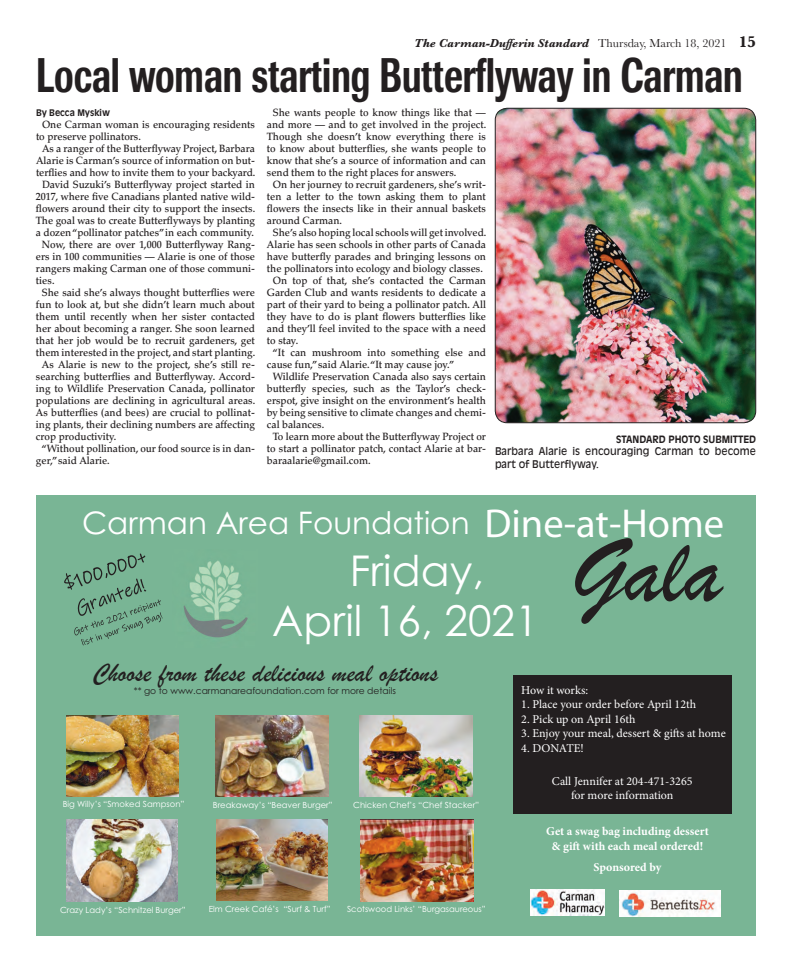
<style>
.page{position:relative;width:792px;height:972px;background:#fff}
.page>*{position:absolute;margin:0;border:0;box-sizing:border-box;transform-origin:0 0}
.t1{font:500 48px "Imago";color:#231f20;scale:.7 1}
.t2{font:42.4px/50.9px "Century Gothic";color:#fff}
.t3{font:31px "Century Gothic";color:#fff}
.t4{font:26.8px "Brush Script";color:#231f20}
.t5{font:12px/14.4px "Minion Pro";color:#fff;text-align:center}
.t6{font:700 12px/14.4px "Minion Pro";color:#fff;text-align:center}
.t7{font:italic 700 12px "Baskerville";color:#231f20}
.t8{font:500 10.5px "Palatino";color:#231f20;scale:.95 1}
.t9{font:10.5px/12.6px "Antique Olive";color:#231f20;scale:.95 1}
.t10{font:700 10px "Antique Olive";color:#231f20;scale:.95 1}
.t11{font:9.2px "Century Gothic";color:#231f20}
.t12{font:700 9px "Antique Olive";color:#231f20;scale:.95 1}
.t13{font:8.4px "Century Gothic";color:#fff}
.s1{font-weight:400;font-style:normal}
.s2{font-style:normal;font-size:16px}
.s3{font-family:"Elephant";font-size:40.5px}
.s4{font-family:"Brush Script";font-size:94.1px;color:#231f20}
</style>
<div class="page">
<div style="left:36px;top:495px;width:720px;height:440px;background:#79b595"></div>
<img style="left:183px;top:560px;width:65px;height:78px">
<svg style="left:64px;top:554px;width:99px;height:91px"></svg>
<img style="left:216px;top:819px;width:112px;height:82px">
<img style="left:530px;top:890px;width:74px;height:26px">
<img style="left:620px;top:890px;width:100px;height:26px">
<img style="left:360px;top:820px;width:114px;height:81px">
<img style="left:66px;top:820px;width:112px;height:81px">
<img style="left:360px;top:715px;width:112px;height:82px">
<img style="left:216px;top:715px;width:112px;height:81px">
<img style="left:66px;top:715px;width:112px;height:82px">
<div style="left:513px;top:675px;width:219px;height:138px;background:#231f20"></div>
<img style="left:495px;top:108px;width:261px;height:315px;border-radius:12px">
<div style="left:495px;top:108px;width:261px;height:315px;border:1px solid #231f20;border-radius:12px"></div>
<p class="t7" style="left:415px;top:39px;width:343px">The Carman-Dufferin Standard <span class="s1">Thursday, March 18, 2021</span> <span class="s2">15</span></p>
<p class="t1" style="left:36px;top:58px;width:1011px">Local woman starting Butterflyway in Carman</p>
<p class="t12" style="left:36px;top:109px;width:80px">By Becca Myskiw</p>
<p class="t8" style="left:42px;top:120px;width:226px">One Carman woman is encouraging residents</p>
<p class="t8" style="left:36px;top:132px;width:112px">to preserve pollinators.</p>
<p class="t8" style="left:42px;top:144px;width:226px">As a ranger of the Butterflyway Project, Barbara</p>
<p class="t8" style="left:36px;top:156px;width:232px">Alarie is Carman’s source of information on but-</p>
<p class="t8" style="left:36px;top:168px;width:232px">terflies and how to invite them to your backyard.</p>
<p class="t8" style="left:42px;top:180px;width:226px">David Suzuki’s Butterflyway project started in</p>
<p class="t8" style="left:36px;top:192px;width:232px">2017, where five Canadians planted native wild-</p>
<p class="t8" style="left:36px;top:204px;width:232px">flowers around their city to support the insects.</p>
<p class="t8" style="left:36px;top:216px;width:232px">The goal was to create Butterflyways by planting</p>
<p class="t8" style="left:36px;top:228px;width:231px">a dozen “pollinator patches” in each community.</p>
<p class="t8" style="left:42px;top:240px;width:226px">Now, there are over 1,000 Butterflyway Rang-</p>
<p class="t8" style="left:36px;top:252px;width:232px">ers in 100 communities — Alarie is one of those</p>
<p class="t8" style="left:36px;top:264px;width:232px">rangers making Carman one of those communi-</p>
<p class="t8" style="left:36px;top:276px;width:21px">ties.</p>
<p class="t8" style="left:42px;top:288px;width:226px">She said she’s always thought butterflies were</p>
<p class="t8" style="left:36px;top:300px;width:232px">fun to look at, but she didn’t learn much about</p>
<p class="t8" style="left:36px;top:312px;width:232px">them until recently when her sister contacted</p>
<p class="t8" style="left:36px;top:324px;width:232px">her about becoming a ranger. She soon learned</p>
<p class="t8" style="left:36px;top:336px;width:232px">that her job would be to recruit gardeners, get</p>
<p class="t8" style="left:36px;top:348px;width:232px">them interested in the project, and start planting.</p>
<p class="t8" style="left:42px;top:360px;width:226px">As Alarie is new to the project, she’s still re-</p>
<p class="t8" style="left:36px;top:372px;width:232px">searching butterflies and Butterflyway. Accord-</p>
<p class="t8" style="left:36px;top:384px;width:232px">ing to Wildlife Preservation Canada, pollinator</p>
<p class="t8" style="left:36px;top:396px;width:232px">populations are declining in agricultural areas.</p>
<p class="t8" style="left:36px;top:408px;width:232px">As butterflies (and bees) are crucial to pollinat-</p>
<p class="t8" style="left:36px;top:420px;width:232px">ing plants, their declining numbers are affecting</p>
<p class="t8" style="left:36px;top:432px;width:86px">crop productivity.</p>
<p class="t8" style="left:42px;top:444px;width:226px">“Without pollination, our food source is in dan-</p>
<p class="t8" style="left:36px;top:456px;width:79px">ger,” said Alarie.</p>
<p class="t8" style="left:273px;top:108px;width:226px">She wants people to know things like that —</p>
<p class="t8" style="left:267px;top:120px;width:232px">and more — and to get involved in the project.</p>
<p class="t8" style="left:267px;top:132px;width:232px">Though she doesn’t know everything there is</p>
<p class="t8" style="left:267px;top:144px;width:232px">to know about butterflies, she wants people to</p>
<p class="t8" style="left:267px;top:156px;width:232px">know that she’s a source of information and can</p>
<p class="t8" style="left:267px;top:168px;width:201px">send them to the right places for answers.</p>
<p class="t8" style="left:273px;top:180px;width:226px">On her journey to recruit gardeners, she’s writ-</p>
<p class="t8" style="left:267px;top:192px;width:232px">ten a letter to the town asking them to plant</p>
<p class="t8" style="left:267px;top:204px;width:232px">flowers the insects like in their annual baskets</p>
<p class="t8" style="left:267px;top:216px;width:80px">around Carman.</p>
<p class="t8" style="left:273px;top:228px;width:226px">She’s also hoping local schools will get involved.</p>
<p class="t8" style="left:267px;top:240px;width:232px">Alarie has seen schools in other parts of Canada</p>
<p class="t8" style="left:267px;top:252px;width:232px">have butterfly parades and bringing lessons on</p>
<p class="t8" style="left:267px;top:264px;width:229px">the pollinators into ecology and biology classes.</p>
<p class="t8" style="left:273px;top:276px;width:226px">On top of that, she’s contacted the Carman</p>
<p class="t8" style="left:267px;top:288px;width:232px">Garden Club and wants residents to dedicate a</p>
<p class="t8" style="left:267px;top:300px;width:232px">part of their yard to being a pollinator patch. All</p>
<p class="t8" style="left:267px;top:312px;width:232px">they have to do is plant flowers butterflies like</p>
<p class="t8" style="left:267px;top:324px;width:232px">and they’ll feel invited to the space with a need</p>
<p class="t8" style="left:267px;top:336px;width:34px">to stay.</p>
<p class="t8" style="left:273px;top:348px;width:226px">“It can mushroom into something else and</p>
<p class="t8" style="left:267px;top:360px;width:198px">cause fun,” said Alarie. “It may cause joy.”</p>
<p class="t8" style="left:273px;top:372px;width:226px">Wildlife Preservation Canada also says certain</p>
<p class="t8" style="left:267px;top:384px;width:232px">butterfly species, such as the Taylor’s check-</p>
<p class="t8" style="left:267px;top:396px;width:232px">erspot, give insight on the environment’s health</p>
<p class="t8" style="left:267px;top:408px;width:232px">by being sensitive to climate changes and chemi-</p>
<p class="t8" style="left:267px;top:420px;width:62px">cal balances.</p>
<p class="t8" style="left:273px;top:432px;width:226px">To learn more about the Butterflyway Project or</p>
<p class="t8" style="left:267px;top:444px;width:232px">to start a pollinator patch, contact Alarie at bar-</p>
<p class="t8" style="left:267px;top:456px;width:111px">baraalarie@gmail.com.</p>
<p class="t10" style="left:616px;top:435px;width:149px">STANDARD PHOTO SUBMITTED</p>
<p class="t9" style="left:495px;top:446px;width:276px">Barbara Alarie is encouraging Carman to become part of Butterflyway.</p>
<p class="t3" style="left:82px;top:511px;width:644px">Carman Area Foundation <span class="s3">Dine-at-Home</span></p>
<p class="t2" style="left:272px;top:549px;width:452px;text-indent:78px">Friday, <span class="s4">Gala<br></span>April 16, 2021</p>
<p class="t4" style="left:92px;top:656px;width:347px">Choose from these delicious meal options</p>
<p class="t11" style="left:134px;top:687px;width:264px">** go to www.carmanareafoundation.com for more details</p>
<p class="t5" style="left:521px;top:684px;width:68px">How it works:</p>
<p class="t5" style="left:521px;top:698px;width:176px">1. Place your order before April 12th</p>
<p class="t5" style="left:521px;top:713px;width:116px">2. Pick up on April 16th</p>
<p class="t5" style="left:521px;top:727px;width:206px">3. Enjoy your meal, dessert &amp; gifts at home</p>
<p class="t5" style="left:521px;top:741px;width:64px">4. DONATE!</p>
<p class="t5" style="left:552px;top:775px;width:142px">Call Jennifer at 204-471-3265 for more information</p>
<p class="t6" style="left:546px;top:825px;width:164px">Get a swag bag including dessert &amp; gift with each meal ordered!</p>
<p class="t6" style="left:594px;top:861px;width:69px">Sponsored by</p>
<p class="t13" style="left:63px;top:801px;width:123px">Big Willy’s “Smoked Sampson”</p>
<p class="t13" style="left:213px;top:802px;width:121px">Breakaway’s “Beaver Burger”</p>
<p class="t13" style="left:353px;top:802px;width:127px">Chicken Chef’s “Chef Stacker”</p>
<p class="t13" style="left:209px;top:906px;width:124px">Elm Creek Café’s “Surf &amp; Turf”</p>
<p class="t13" style="left:60px;top:907px;width:127px">Crazy Lady’s “Schnitzel Burger”</p>
<p class="t13" style="left:347px;top:906px;width:140px">Scotswood Links’ “Burgasaureous”</p>
</div>
